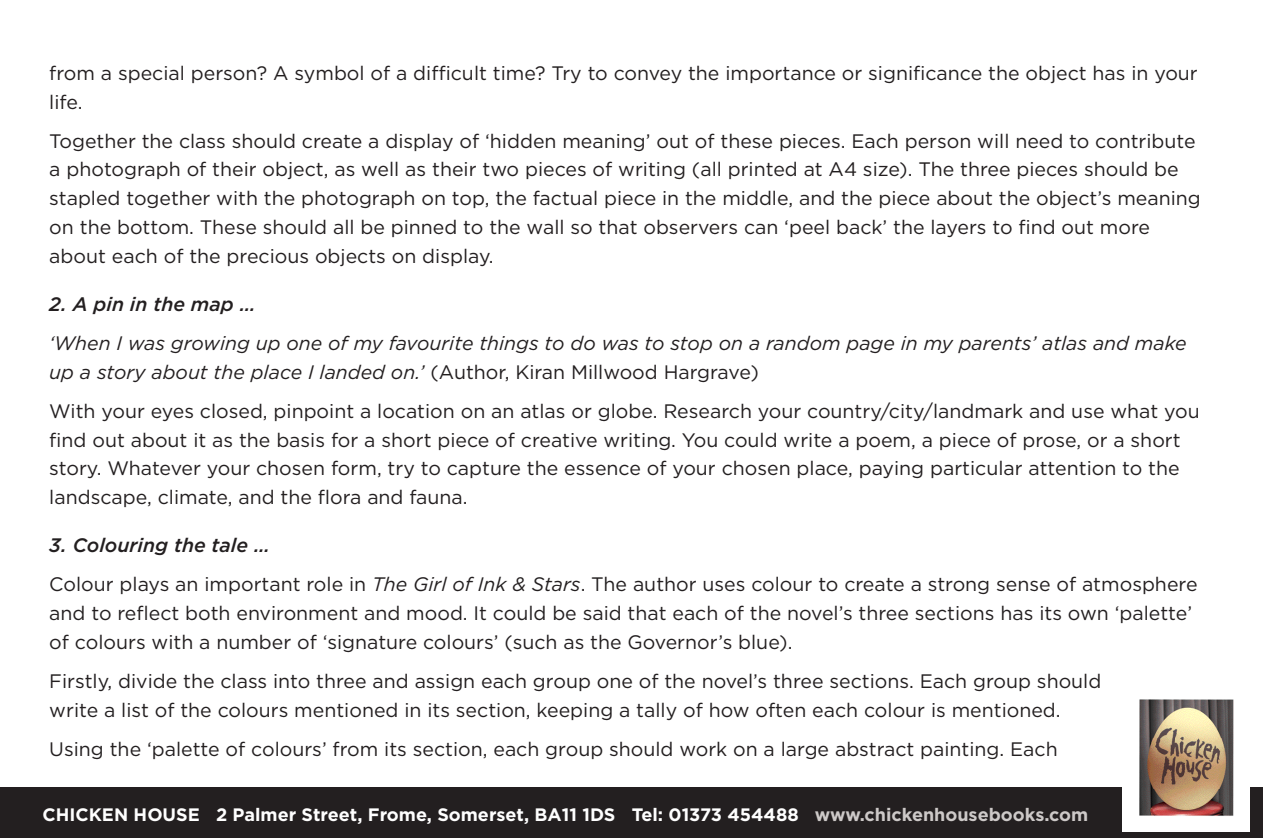
<style>
.page{position:relative;width:1263px;height:838px;background:#fff}
.page>*{position:absolute;margin:0;border:0;box-sizing:border-box;transform-origin:0 0}
.t1{font:19.5px/28.8px "Gotham";color:#231f20}
.t2{font:italic 19.5px/28.8px "Gotham";color:#231f20}
.t3{font:italic 500 19.5px "Gotham";color:#231f20}
.t4{font:700 18px "Gotham";color:#fff}
.s1{font-style:normal}
.s2{font-style:italic}
.s3{color:#cdc9c8}
</style>
<div class="page">
<div style="left:0;top:787px;width:1263px;height:51px;background:#231f20"></div>
<img style="left:1122px;top:699px;width:127px;height:132px">
<p class="t1" style="left:49px;top:58px;width:1150px">from a special person? A symbol of a difficult time? Try to convey the importance or significance the object has in your life.</p>
<p class="t1" style="left:49px;top:126px;width:1153px">Together the class should create a display of ‘hidden meaning’ out of these pieces. Each person will need to contribute a photograph of their object, as well as their two pieces of writing (all printed at A4 size). The three pieces should be stapled together with the photograph on top, the factual piece in the middle, and the piece about the object’s meaning on the bottom. These should all be pinned to the wall so that observers can ‘peel back’ the layers to find out more about each of the precious objects on display.</p>
<p class="t3" style="left:49px;top:291px;width:208px">2. A pin in the map …</p>
<p class="t2" style="left:49px;top:328px;width:1139px">‘When I was growing up one of my favourite things to do was to stop on a random page in my parents’ atlas and make up a story about the place I landed on.’ <span class="s1">(Author, Kiran Millwood Hargrave)</span></p>
<p class="t1" style="left:49px;top:396px;width:1152px">With your eyes closed, pinpoint a location on an atlas or globe. Research your country/city/landmark and use what you find out about it as the basis for a short piece of creative writing. You could write a poem, a piece of prose, or a short story. Whatever your chosen form, try to capture the essence of your chosen place, paying particular attention to the landscape, climate, and the flora and fauna.</p>
<p class="t3" style="left:49px;top:532px;width:222px">3. Colouring the tale …</p>
<p class="t1" style="left:49px;top:569px;width:1150px">Colour plays an important role in <span class="s2">The Girl of Ink &amp; Stars</span>. The author uses colour to create a strong sense of atmosphere and to reflect both environment and mood. It could be said that each of the novel’s three sections has its own ‘palette’ of colours with a number of ‘signature colours’ (such as the Governor’s blue).</p>
<p class="t1" style="left:49px;top:666px;width:1053px">Firstly, divide the class into three and assign each group one of the novel’s three sections. Each group should write a list of the colours mentioned in its section, keeping a tally of how often each colour is mentioned.</p>
<p class="t1" style="left:49px;top:734px;width:1010px">Using the ‘palette of colours’ from its section, each group should work on a large abstract painting. Each</p>
<p class="t4" style="left:43px;top:802px;width:1047px">CHICKEN HOUSE 2 Palmer Street, Frome, Somerset, BA11 1DS Tel: 01373 454488 <span class="s3">www.chickenhousebooks.com</span></p>
</div>
